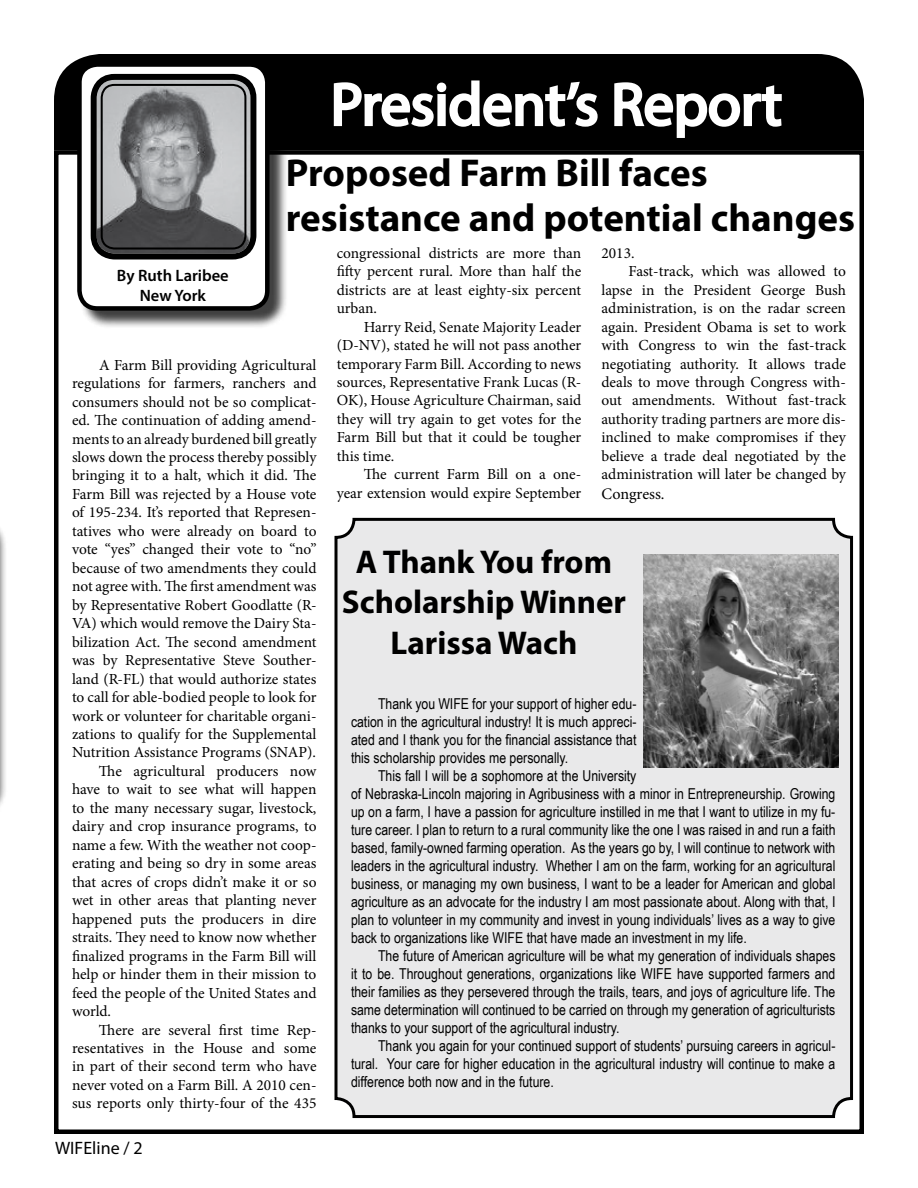
<style>
.page{position:relative;width:918px;height:1188px;background:#fff}
.page>*{position:absolute;margin:0;border:0;box-sizing:border-box;transform-origin:0 0}
.t1{font:60px "Myriad Pro";color:#fff}
.t2{font:700 39px/45px "Myriad Pro";color:#000}
.t3{font:700 33px/40.5px "Myriad Pro";color:#000;text-align:center}
.t4{font:18px "Myriad Pro";color:#000}
.t5{font:600 16.5px/19.8px "Myriad Pro";color:#000;text-align:center}
.t6{font:16.05px "Minion Pro";letter-spacing:-.005em;color:#000}
.t7{font:15.45px/18.5px "Minion Pro";color:#000;text-align:justify}
.t8{font:15px/18px "Arial Narrow";color:#000;text-align:justify}
</style>
<div class="page">
<div style="left:54px;top:150px;width:810px;height:984px;border:4px solid #000"></div>
<div style="left:54px;top:54px;width:810px;height:96px;background:#000"></div>
<svg style="left:332px;top:79px;width:267px;height:49px"></svg>
<svg style="left:613px;top:81px;width:170px;height:58px"></svg>
<div style="left:79px;top:65px;width:209px;height:264px;background:#000;opacity:.75"></div>
<div style="left:79px;top:65px;width:188px;height:243px;background:#fff;border-radius:18px"></div>
<div style="left:77px;top:62px;width:193px;height:249px;border:4px solid #000;border-radius:18px"></div>
<img style="left:97px;top:81px;width:153px;height:173px">
<div style="left:91px;top:74px;width:165px;height:185px;border:6px solid #000;border-radius:21px"></div>
<div style="left:101px;top:84px;width:145px;height:166px;border:2px solid #000;border-radius:13px"></div>
<div style="left:0;top:516px;width:8px;height:302px;background:#000;opacity:.75"></div>
<div style="left:336px;top:519px;width:516px;height:598px;background:#e9e9ea;border-radius:18px"></div>
<div style="left:335px;top:518px;width:518px;height:600px;border:3px solid #000;border-radius:18px"></div>
<img style="left:644px;top:555px;width:195px;height:213px">
<h1 class="t1" style="left:331px;top:67px;width:453px">President’s Report</h1>
<h2 class="t2" style="left:286px;top:150px;width:571px">Proposed Farm Bill faces resistance and potential changes</h2>
<p class="t5" style="left:117px;top:266px;width:113px">By Ruth Laribee<br>New York</p>
<p class="t7" style="left:99px;top:356px;width:219px">A Farm Bill providing Agricultural</p>
<p class="t7" style="left:72px;top:374px;width:246px">regulations for farmers, ranchers and</p>
<p class="t7" style="left:72px;top:393px;width:246px">consumers should not be so complicat-</p>
<p class="t7" style="left:72px;top:411px;width:246px">ed. The continuation of adding amend-</p>
<p class="t7" style="left:72px;top:429px;width:246px">ments to an already burdened bill greatly</p>
<p class="t7" style="left:72px;top:448px;width:246px">slows down the process thereby possibly</p>
<p class="t7" style="left:72px;top:466px;width:246px">bringing it to a halt, which it did. The</p>
<p class="t7" style="left:72px;top:485px;width:246px">Farm Bill was rejected by a House vote</p>
<p class="t7" style="left:72px;top:503px;width:246px">of 195-234. It’s reported that Represen-</p>
<p class="t7" style="left:72px;top:522px;width:246px">tatives who were already on board to</p>
<p class="t7" style="left:72px;top:540px;width:246px">vote “yes” changed their vote to “no”</p>
<p class="t7" style="left:72px;top:559px;width:246px">because of two amendments they could</p>
<p class="t7" style="left:72px;top:577px;width:246px">not agree with. The first amendment was</p>
<p class="t7" style="left:72px;top:596px;width:246px">by Representative Robert Goodlatte (R-</p>
<p class="t7" style="left:72px;top:614px;width:246px">VA) which would remove the Dairy Sta-</p>
<p class="t7" style="left:72px;top:633px;width:246px">bilization Act. The second amendment</p>
<p class="t7" style="left:72px;top:651px;width:246px">was by Representative Steve Souther-</p>
<p class="t7" style="left:72px;top:670px;width:246px">land (R-FL) that would authorize states</p>
<p class="t7" style="left:72px;top:688px;width:246px">to call for able-bodied people to look for</p>
<p class="t7" style="left:72px;top:706px;width:246px">work or volunteer for charitable organi-</p>
<p class="t7" style="left:72px;top:725px;width:246px">zations to qualify for the Supplemental</p>
<p class="t7" style="left:72px;top:743px;width:245px">Nutrition Assistance Programs (SNAP).</p>
<p class="t7" style="left:99px;top:762px;width:219px">The agricultural producers now</p>
<p class="t7" style="left:72px;top:780px;width:246px">have to wait to see what will happen</p>
<p class="t7" style="left:72px;top:799px;width:246px">to the many necessary sugar, livestock,</p>
<p class="t7" style="left:72px;top:817px;width:246px">dairy and crop insurance programs, to</p>
<p class="t7" style="left:72px;top:836px;width:246px">name a few. With the weather not coop-</p>
<p class="t7" style="left:72px;top:854px;width:246px">erating and being so dry in some areas</p>
<p class="t7" style="left:72px;top:873px;width:246px">that acres of crops didn’t make it or so</p>
<p class="t7" style="left:72px;top:891px;width:246px">wet in other areas that planting never</p>
<p class="t7" style="left:72px;top:910px;width:246px">happened puts the producers in dire</p>
<p class="t7" style="left:72px;top:928px;width:246px">straits. They need to know now whether</p>
<p class="t7" style="left:72px;top:947px;width:246px">finalized programs in the Farm Bill will</p>
<p class="t7" style="left:72px;top:965px;width:246px">help or hinder them in their mission to</p>
<p class="t7" style="left:72px;top:983px;width:246px">feed the people of the United States and</p>
<p class="t7" style="left:72px;top:1002px;width:41px">world.</p>
<p class="t7" style="left:99px;top:1020px;width:219px">There are several first time Rep-</p>
<p class="t7" style="left:72px;top:1039px;width:246px">resentatives in the House and some</p>
<p class="t7" style="left:72px;top:1057px;width:246px">in part of their second term who have</p>
<p class="t7" style="left:72px;top:1076px;width:246px">never voted on a Farm Bill. A 2010 cen-</p>
<p class="t7" style="left:72px;top:1094px;width:246px">sus reports only thirty-four of the 435</p>
<p class="t4" style="left:55px;top:1137px;width:89px">WIFEline / 2</p>
<p class="t7" style="left:337px;top:244px;width:246px">congressional districts are more than fifty percent rural. More than half the districts are at least eighty-six percent urban.</p>
<p class="t7" style="left:337px;top:317px;width:246px;text-indent:27px">Harry Reid, Senate Majority Leader (D-NV), stated he will not pass another temporary Farm Bill. According to news sources, Representative Frank Lucas (R-OK), House Agriculture Chairman, said they will try again to get votes for the Farm Bill but that it could be tougher this time.</p>
<p class="t7" style="left:337px;top:465px;width:246px;text-align:right">The current Farm Bill on a one&shy;year extension would expire September</p>
<p class="t7" style="left:602px;top:244px;width:35px">2013.</p>
<p class="t7" style="left:629px;top:262px;width:219px">Fast-track, which was allowed to</p>
<p class="t7" style="left:602px;top:281px;width:246px">lapse in the President George Bush</p>
<p class="t7" style="left:602px;top:299px;width:246px">administration, is on the radar screen</p>
<p class="t7" style="left:602px;top:317px;width:246px">again. President Obama is set to work</p>
<p class="t7" style="left:602px;top:336px;width:246px">with Congress to win the fast-track</p>
<p class="t7" style="left:602px;top:354px;width:246px">negotiating authority. It allows trade</p>
<p class="t7" style="left:602px;top:373px;width:246px">deals to move through Congress with-</p>
<p class="t7" style="left:602px;top:391px;width:246px">out amendments. Without fast-track</p>
<p class="t7" style="left:602px;top:410px;width:246px">authority trading partners are more dis-</p>
<p class="t7" style="left:602px;top:428px;width:246px">inclined to make compromises if they</p>
<p class="t7" style="left:602px;top:447px;width:246px">believe a trade deal negotiated by the</p>
<p class="t7" style="left:602px;top:465px;width:246px">administration will later be changed by</p>
<p class="t6" style="left:602px;top:483px;width:65px">Congress.</p>
<h3 class="t3" style="left:342px;top:540px;width:286px">A Thank You from<br>Scholarship Winner<br>Larissa Wach</h3>
<p class="t8" style="left:351px;top:694px;width:287px;text-indent:27px">Thank you WIFE for your support of higher edu&shy;cation in the agricultural industry! It is much appreci&shy;ated and I thank you for the financial assistance that this scholarship provides me personally.</p>
<p class="t8" style="left:351px;top:766px;width:486px;text-align:left;text-indent:27px">This fall I will be a sophomore at the University<br>of Nebraska-Lincoln majoring in Agribusiness with a minor in Entrepreneurship. Growing up on a farm, I have a passion for agriculture instilled in me that I want to utilize in my fu&shy;ture career. I plan to return to a rural community like the one I was raised in and run a faith based, family-owned farming operation. As the years go by, I will continue to network with leaders in the agricultural industry. Whether I am on the farm, working for an agricultural business, or managing my own business, I want to be a leader for American and global agriculture as an advocate for the industry I am most passionate about. Along with that, I plan to volunteer in my community and invest in young individuals’ lives as a way to give back to organizations like WIFE that have made an investment in my life.</p>
<p class="t8" style="left:351px;top:946px;width:486px;text-indent:27px">The future of American agriculture will be what my generation of individuals shapes it to be. Throughout generations, organizations like WIFE have supported farmers and their families as they persevered through the trails, tears, and joys of agriculture life. The same determination will continued to be carried on through my generation of agriculturists thanks to your support of the agricultural industry.</p>
<p class="t8" style="left:351px;top:1036px;width:486px;text-indent:27px">Thank you again for your continued support of students’ pursuing careers in agricul&shy;tural. Your care for higher education in the agricultural industry will continue to make a difference both now and in the future.</p>
</div>
